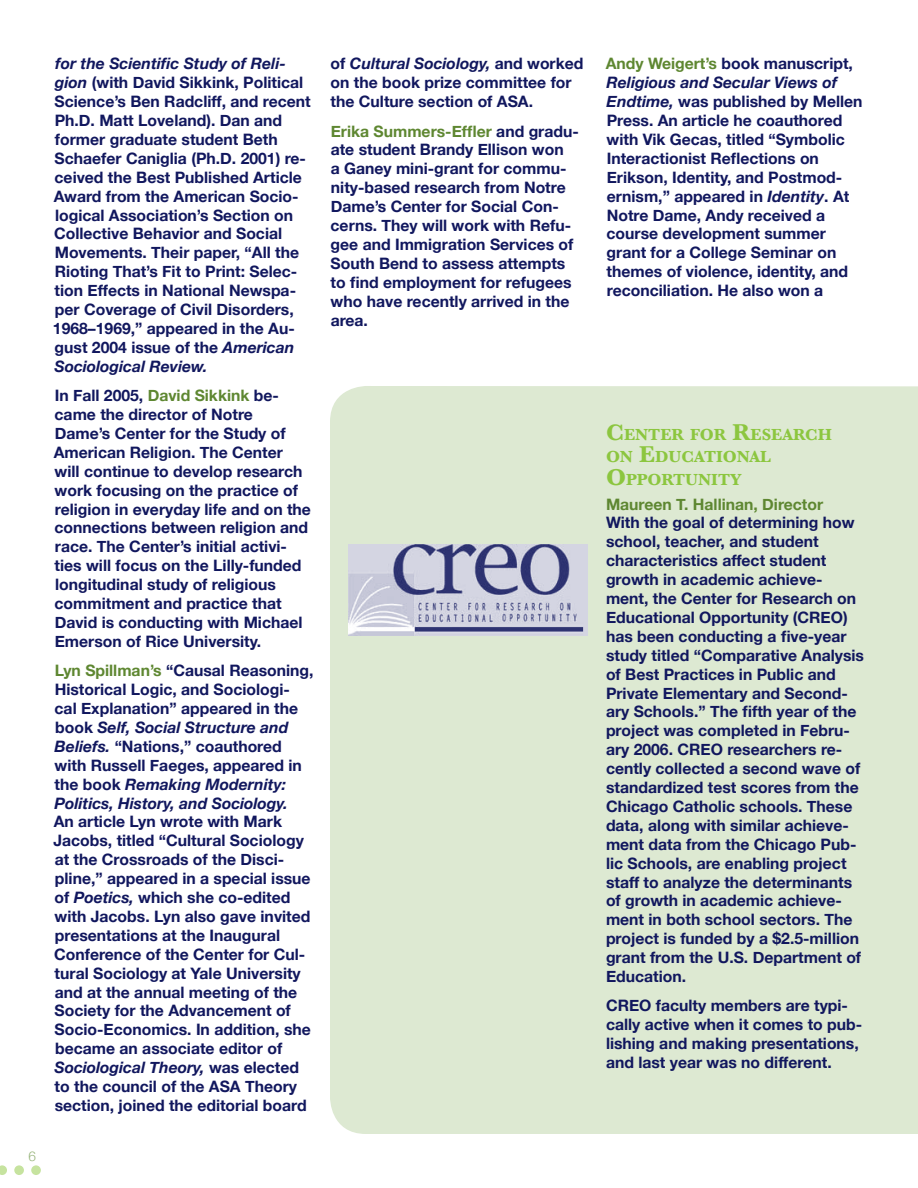
<style>
.page{position:relative;width:918px;height:1188px;background:#fff}
.page>*{position:absolute;margin:0;border:0;box-sizing:border-box;transform-origin:0 0}
.t1{font:700 16.8px/22.5px "Baskerville";color:#8cc63f}
.t2{font:700 15.75px/18.9px "Helvetica Neue";color:#11175e}
.t3{font:700 15.75px "Helvetica Neue";color:#5e8731}
.s1{font-style:italic}
.s2{color:#5e8731}
.s3{font-size:24px}
</style>
<div class="page">
<svg style="left:0;top:1165px;width:7px;height:10px"></svg>
<div style="left:14px;top:1165px;width:10px;height:10px;background:#c6e39f;border-radius:50%"></div>
<div style="left:31px;top:1165px;width:10px;height:10px;background:#c6e39f;border-radius:50%"></div>
<div style="left:330px;top:386px;width:588px;height:748px;background:#dde9d2"></div>
<img style="left:348px;top:544px;width:240px;height:91px">
<p class="t2" style="left:53px;top:54px;width:259px"><span class="s1">for the Scientific Study of Reli&shy;gion</span> (with David Sikkink, Political<br>Science’s Ben Radcliff, and recent<br>Ph.D. Matt Loveland). Dan and former graduate student Beth<br>Schaefer Caniglia (Ph.D. 2001) re&shy;ceived the Best Published Article<br>Award from the American Socio&shy;logical Association’s Section on<br>Collective Behavior and Social<br>Movements. Their paper, “All the<br>Rioting That’s Fit to Print: Selec&shy;tion Effects in National Newspa&shy;per Coverage of Civil Disorders,<br>1968–1969,” appeared in the Au&shy;gust 2004 issue of the <span class="s1">American<br>Sociological Review.</span></p>
<p class="t2" style="left:54px;top:386px;width:259px">In Fall 2005, <span class="s2">David Sikkink</span> be&shy;came the director of Notre<br>Dame’s Center for the Study of<br>American Religion. The Center will continue to develop research work focusing on the practice of religion in everyday life and on the connections between religion and race. The Center’s initial activi&shy;ties will focus on the Lilly-funded longitudinal study of religious commitment and practice that<br>David is conducting with Michael<br>Emerson of Rice University.</p>
<p class="t2" style="left:55px;top:661px;width:261px"><span class="s2">Lyn Spillman’s</span> “Causal Reasoning, Historical Logic, and Sociologi&shy;cal Explanation” appeared in the book <span class="s1">Self, Social Structure and Beliefs.</span> “Nations,” coauthored with Russell Faeges, appeared in the book <span class="s1">Remaking Modernity:<br>Politics, History, and Sociology.</span></p>
<p class="t2" style="left:53px;top:812px;width:259px">An article Lyn wrote with Mark<br>Jacobs, titled “Cultural Sociology at the Crossroads of the Disci&shy;pline,” appeared in a special issue of <span class="s1">Poetics,</span> which she co-edited with Jacobs. Lyn also gave invited presentations at the Inaugural<br>Conference of the Center for Cul&shy;tural Sociology at Yale University and at the annual meeting of the<br>Society for the Advancement of<br>Socio-Economics. In addition, she became an associate editor of<br><span class="s1">Sociological Theory,</span> was elected to the council of the ASA Theory section, joined the editorial board</p>
<p class="t2" style="left:331px;top:54px;width:254px">of <span class="s1">Cultural Sociology,</span> and worked on the book prize committee for the Culture section of ASA.</p>
<p class="t2" style="left:331px;top:121px;width:250px"><span class="s2">Erika Summers-Effler</span> and gradu&shy;ate student Brandy Ellison won<br>a Ganey mini-grant for commu&shy;nity-based research from Notre<br>Dame’s Center for Social Con&shy;cerns. They will work with Refu&shy;gee and Immigration Services of<br>South Bend to assess attempts to find employment for refugees who have recently arrived in the area.</p>
<p class="t2" style="left:606px;top:54px;width:258px"><span class="s2">Andy Weigert’s</span> book manuscript,<br><span class="s1">Religious and Secular Views of<br>Endtime,</span> was published by Mellen<br>Press. An article he coauthored with Vik Gecas, titled “Symbolic<br>Interactionist Reflections on<br>Erikson, Identity, and Postmod&shy;ernism,” appeared in <span class="s1">Identity</span>. At<br>Notre Dame, Andy received a course development summer grant for a College Seminar on themes of violence, identity, and reconciliation. He also won a</p>
<p class="t1" style="left:606px;top:423px;width:227px"><span class="s3">C</span> ENTER FOR <span class="s3">R</span>ESEARCH<br>ON <span class="s3">E</span>DUCATIONAL<br><span class="s3">O</span>PPORTUNITY</p>
<p class="t3" style="left:606px;top:494px;width:219px">Maureen T. Hallinan, Director</p>
<p class="t2" style="left:606px;top:513px;width:260px">With the goal of determining how school, teacher, and student characteristics affect student growth in academic achieve&shy;ment, the Center for Research on<br>Educational Opportunity (CREO) has been conducting a five-year study titled “Comparative Analysis of Best Practices in Public and<br>Private Elementary and Second&shy;ary Schools.” The fifth year of the project was completed in Febru&shy;ary 2006. CREO researchers re&shy;cently collected a second wave of standardized test scores from the<br>Chicago Catholic schools. These data, along with similar achieve&shy;ment data from the Chicago Pub&shy;lic Schools, are enabling project staff to analyze the determinants of growth in academic achieve&shy;ment in both school sectors. The project is funded by a $2.5-million grant from the U.S. Department of<br>Education.</p>
<p class="t2" style="left:606px;top:996px;width:258px">CREO faculty members are typi&shy;cally active when it comes to pub&shy;lishing and making presentations, and last year was no different.</p>
</div>
